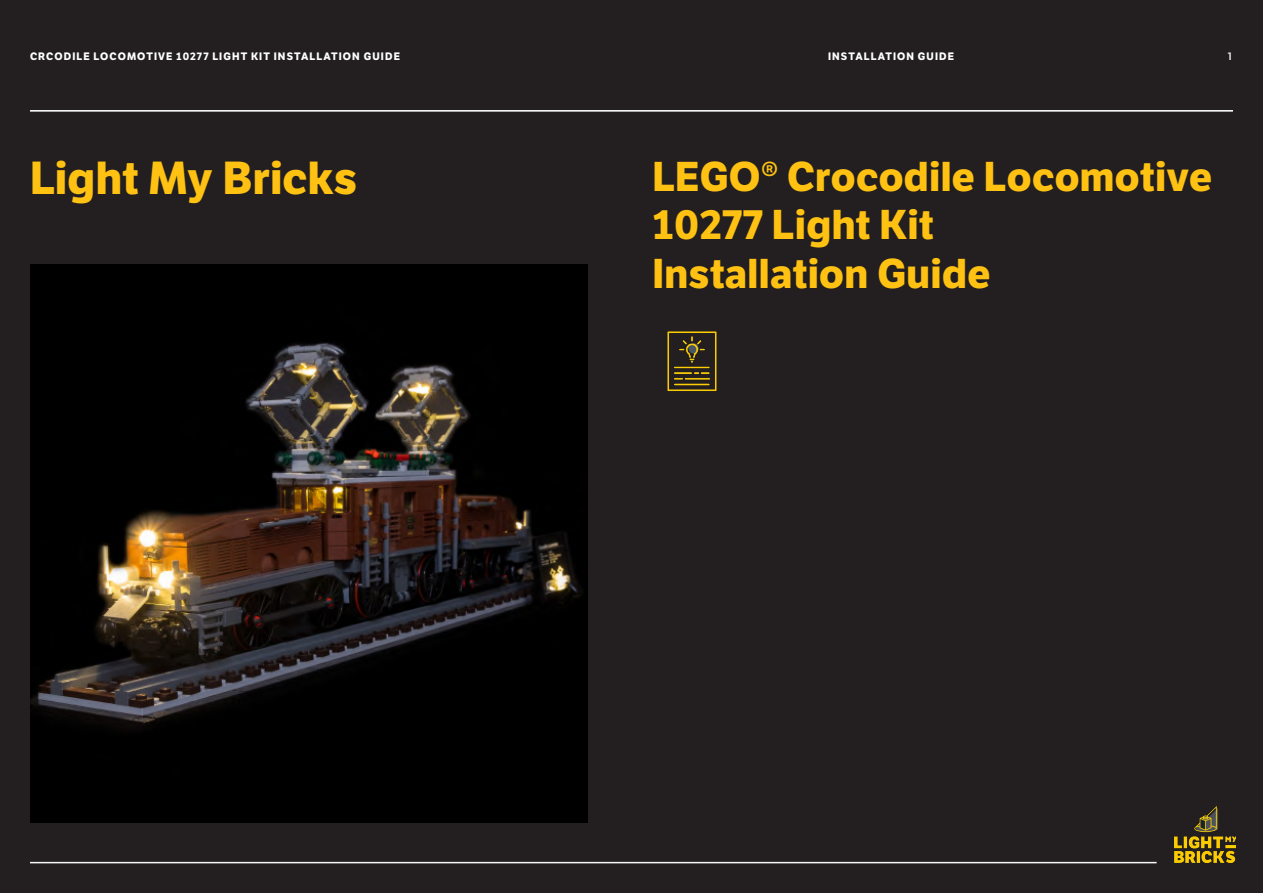
<style>
.page{position:relative;width:1263px;height:893px;background:#231f20}
.page>*{position:absolute;margin:0;border:0;box-sizing:border-box;transform-origin:0 0}
.t1{font:700 45px "LFT Etica";letter-spacing:.005em;color:#ffc212}
.t2{font:700 40.5px/48.6px "LFT Etica";letter-spacing:.01em;color:#ffc212}
.t3{font:700 10.5px "LFT Etica";letter-spacing:.105em;color:#fff}
.t4{font:500 10.5px "Roboto";color:#fff}
</style>
<div class="page">
<hr style="left:30px;top:110px;width:1203px;height:1px;background:#fff">
<hr style="left:30px;top:111px;width:1203px;height:1px;background:#fff">
<hr style="left:30px;top:862px;width:1126px;height:1px;background:#fff">
<hr style="left:30px;top:863px;width:1126px;height:1px;background:#fff">
<img style="left:1174px;top:806px;width:62px;height:57px">
<img style="left:30px;top:265px;width:558px;height:558px">
<img style="left:667px;top:331px;width:50px;height:60px">
<p class="t3" style="left:30px;top:50px;width:371px">CRCODILE LOCOMOTIVE 10277 LIGHT KIT INSTALLATION GUIDE</p>
<p class="t3" style="left:828px;top:50px;width:128px">INSTALLATION GUIDE</p>
<p class="t4" style="left:1227px;top:49px;width:7px">1</p>
<h1 class="t1" style="left:30px;top:151px;width:329px">Light My Bricks</h1>
<h2 class="t2" style="left:652px;top:153px;width:561px">LEGO® Crocodile Locomotive<br>10277 Light Kit<br>Installation Guide</h2>
</div>
